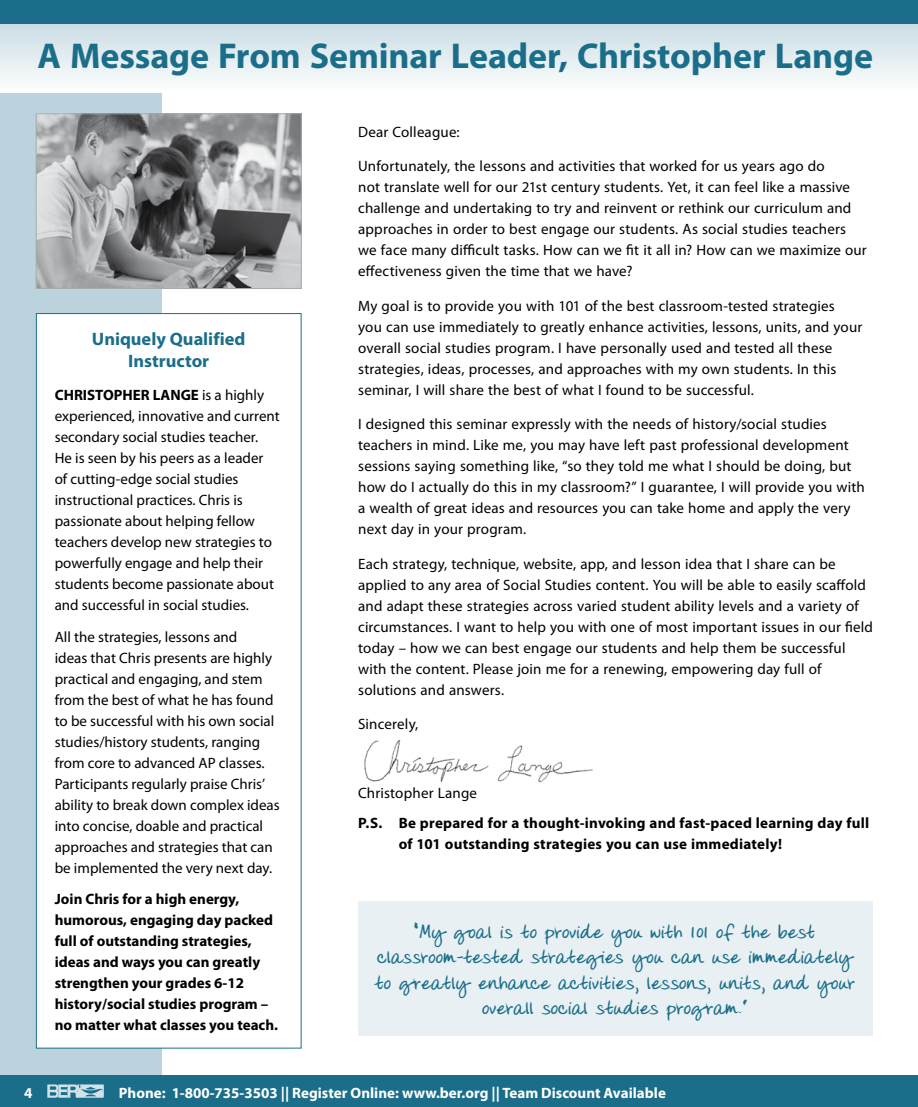
<style>
.page{position:relative;width:918px;height:1107px;background:#fff}
.page>*{position:absolute;margin:0;border:0;box-sizing:border-box;transform-origin:0 0}
.t1{font:700 36px "Myriad Pro";letter-spacing:-.005em;color:#1b6e8a}
.t2{font:700 21px/25.2px "Donnys Hand";letter-spacing:.005em;color:#1b6e8a;text-align:center}
.t3{font:700 18px/21.6px "Myriad Pro";color:#1b6e8a;text-align:center}
.t4{font:15px/21px "Myriad Pro";letter-spacing:.005em;color:#000}
.t5{font:700 15px/21px "Myriad Pro";color:#000}
.t6{font:700 15px "Myriad Pro";color:#fff}
.s1{font-weight:700}
</style>
<div class="page">
<div style="left:0;top:0;width:162px;height:1107px;background:#bbd3dc"></div>
<div style="left:0;top:1076px;width:918px;height:31px;background:#1b6e8a"></div>
<svg style="left:47px;top:1084px;width:57px;height:14px"></svg>
<svg style="left:0;top:24px;width:918px;height:68px"></svg>
<div style="left:0;top:0;width:918px;height:24px;background:#1b6e8a"></div>
<img style="left:364px;top:740px;width:229px;height:43px">
<div style="left:36px;top:314px;width:265px;height:734px;background:#fff"></div>
<div style="left:36px;top:313px;width:266px;height:735px;border:1px solid #1b6e8a"></div>
<div style="left:358px;top:902px;width:515px;height:134px;background:#e8f0f3"></div>
<img style="left:38px;top:116px;width:262px;height:171px">
<div style="left:36px;top:114px;width:266px;height:175px;border:1px solid #a7a9ac"></div>
<h1 class="t1" style="left:38px;top:32px;width:837px">A Message From Seminar Leader, Christopher Lange</h1>
<p class="t3" style="left:92px;top:328px;width:155px">Uniquely Qualified<br>Instructor</p>
<p class="t4" style="left:55px;top:384px;width:227px"><span class="s1">CHRISTOPHER LANGE</span> is a highly experienced, innovative and current secondary social studies teacher.<br>He is seen by his peers as a leader of cutting-edge social studies instructional practices. Chris is passionate about helping fellow teachers develop new strategies to powerfully engage and help their students become passionate about and successful in social studies.</p>
<p class="t4" style="left:55px;top:626px;width:227px">All the strategies, lessons and<br>ideas that Chris presents are highly practical and engaging, and stem from the best of what he has found to be successful with his own social studies/history students, ranging from core to advanced AP classes.<br>Participants regularly praise Chris’ ability to break down complex ideas into concise, doable and practical approaches and strategies that can be implemented the very next day.</p>
<p class="t5" style="left:55px;top:888px;width:225px">Join Chris for a high energy, humorous, engaging day packed full of outstanding strategies, ideas and ways you can greatly strengthen your grades 6-12 history/social studies program – no matter what classes you teach.</p>
<p class="t4" style="left:358px;top:121px;width:103px">Dear Colleague:</p>
<p class="t4" style="left:358px;top:156px;width:510px">Unfortunately, the lessons and activities that worked for us years ago do<br>not translate well for our 21st century students. Yet, it can feel like a massive challenge and undertaking to try and reinvent or rethink our curriculum and approaches in order to best engage our students. As social studies teachers we face many difficult tasks. How can we fit it all in? How can we maximize our effectiveness given the time that we have?</p>
<p class="t4" style="left:358px;top:295px;width:506px">My goal is to provide you with 101 of the best classroom-tested strategies you can use immediately to greatly enhance activities, lessons, units, and your overall social studies program. I have personally used and tested all these strategies, ideas, processes, and approaches with my own students. In this seminar, I will share the best of what I found to be successful.</p>
<p class="t4" style="left:358px;top:414px;width:508px">I designed this seminar expressly with the needs of history/social studies teachers in mind. Like me, you may have left past professional development sessions saying something like, “so they told me what I should be doing, but how do I actually do this in my classroom?” I guarantee, I will provide you with a wealth of great ideas and resources you can take home and apply the very next day in your program.</p>
<p class="t4" style="left:358px;top:553px;width:516px">Each strategy, technique, website, app, and lesson idea that I share can be applied to any area of Social Studies content. You will be able to easily scaffold and adapt these strategies across varied student ability levels and a variety of circumstances. I want to help you with one of most important issues in our field today – how we can best engage our students and help them be successful with the content. Please join me for a renewing, empowering day full of solutions and answers.</p>
<p class="t4" style="left:358px;top:714px;width:62px">Sincerely,</p>
<p class="t4" style="left:358px;top:783px;width:120px">Christopher Lange</p>
<p class="t5" style="left:399px;top:812px;width:472px;text-indent:-40px">P.S. Be prepared for a thought-invoking and fast-paced learning day full of 101 outstanding strategies you can use immediately!</p>
<h2 class="t2" style="left:375px;top:921px;width:482px">“My goal is to provide you with 101 of the best classroom-tested strategies you can use immediately to greatly enhance activities, lessons, units, and your overall social studies program.”</h2>
<p class="t6" style="left:24px;top:1083px;width:10px">4</p>
<p class="t6" style="left:119px;top:1083px;width:549px">Phone: 1-800-735-3503 || Register Online: www.ber.org || Team Discount Available</p>
</div>
